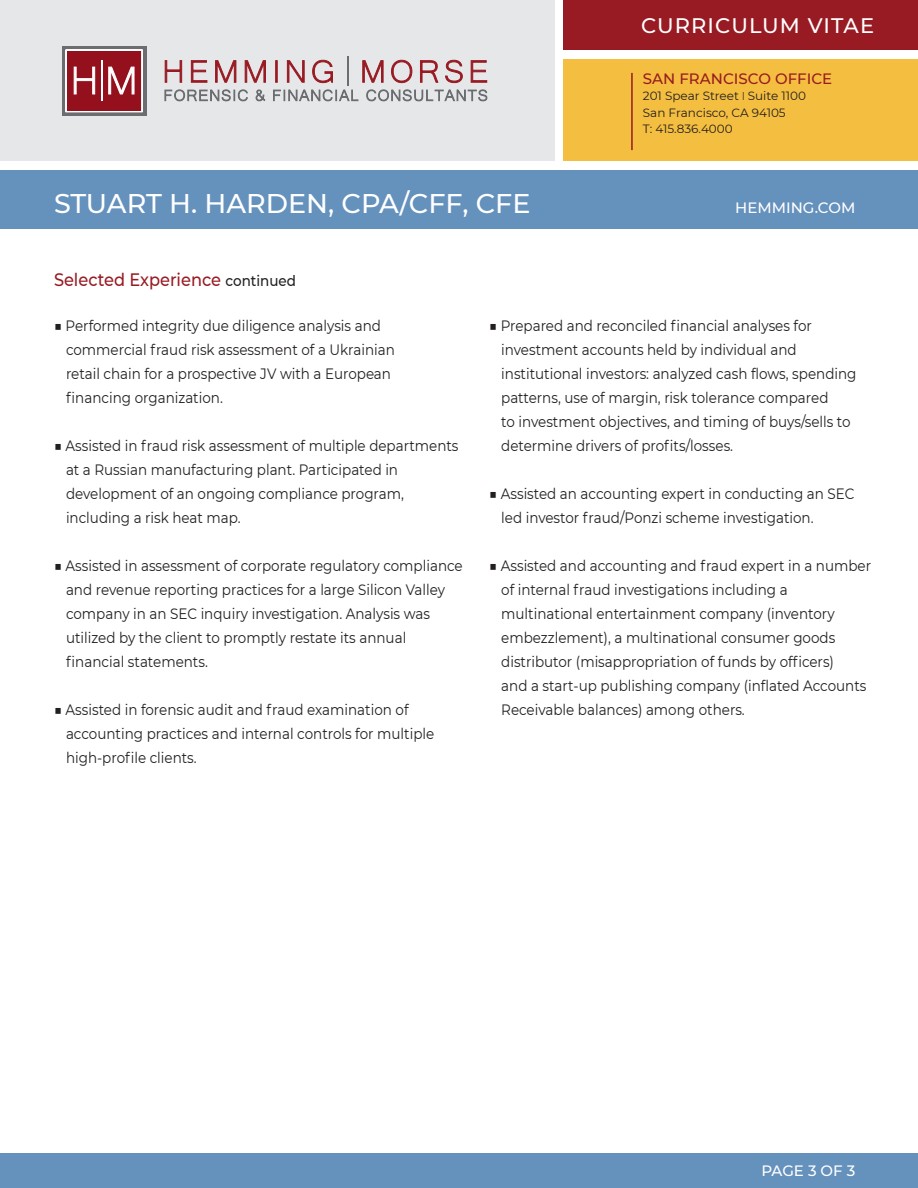
<style>
.page{position:relative;width:918px;height:1188px;background:#fff}
.page>*{position:absolute;margin:0;border:0;box-sizing:border-box;transform-origin:0 0}
.t1{font:500 27px "Montserrat";color:#fff}
.t2{font:500 21px "Montserrat";letter-spacing:.05em;color:#fff}
.t3{font:500 18px "Montserrat";color:#981b23;scale:.9 1}
.t4{font:15px/24px "Montserrat";color:#231f20;scale:.9 1}
.t5{font:500 15px "Montserrat";color:#fff}
.t6{font:500 15px "Montserrat";color:#981b23}
.t7{font:12px "Montserrat";color:#231f20}
.s1{font-size:15px;color:#231f20}
.s2{font-family:"Proxima Nova";font-weight:300}
.s3{font-weight:500}
</style>
<div class="page">
<div style="left:0;top:1153px;width:918px;height:35px;background:#6591bd"></div>
<div style="left:564px;top:0;width:354px;height:49px;background:#981b23"></div>
<div style="left:0;top:0;width:554px;height:160px;background:#e6e7e9"></div>
<div style="left:564px;top:59px;width:354px;height:101px;background:#f4be40"></div>
<svg style="left:165px;top:89px;width:83px;height:12px"></svg>
<svg style="left:256px;top:90px;width:9px;height:11px"></svg>
<svg style="left:273px;top:89px;width:85px;height:12px"></svg>
<svg style="left:366px;top:89px;width:121px;height:12px"></svg>
<svg style="left:164px;top:60px;width:18px;height:23px"></svg>
<svg style="left:191px;top:60px;width:17px;height:23px"></svg>
<svg style="left:215px;top:60px;width:22px;height:23px"></svg>
<svg style="left:244px;top:60px;width:22px;height:23px"></svg>
<div style="left:275px;top:60px;width:3px;height:23px;background:#981b23;border:1px solid #981b23"></div>
<svg style="left:287px;top:60px;width:18px;height:23px"></svg>
<svg style="left:312px;top:60px;width:21px;height:23px"></svg>
<hr style="left:347px;top:56px;width:1px;height:30px;background:#6c6d71">
<svg style="left:362px;top:60px;width:22px;height:23px"></svg>
<svg style="left:391px;top:60px;width:22px;height:23px"></svg>
<svg style="left:420px;top:60px;width:19px;height:23px"></svg>
<svg style="left:445px;top:59px;width:18px;height:24px"></svg>
<svg style="left:470px;top:60px;width:17px;height:23px"></svg>
<div style="left:62px;top:46px;width:85px;height:70px;background:#6c6d70"></div>
<svg style="left:65px;top:49px;width:78px;height:64px;background:#ac4650"></svg>
<hr style="left:631px;top:73px;width:2px;height:77px;background:#981b23">
<div style="left:0;top:170px;width:918px;height:59px;background:#6591bd"></div>
<p class="t2" style="left:641px;top:11px;width:234px">CURRICULUM VITAE</p>
<p class="t1" style="left:54px;top:185px;width:478px">STUART H. HARDEN, CPA/CFF, CFE</p>
<p class="t3" style="left:54px;top:267px;width:270px">Selected Experience <span class="s1">continued</span></p>
<p class="t6" style="left:643px;top:68px;width:191px">SAN FRANCISCO OFFICE</p>
<p class="t7" style="left:643px;top:88px;width:165px">201 Spear Street <span class="s2">ӏ</span> Suite 1100</p>
<p class="t7" style="left:643px;top:104px;width:144px">San Francisco, CA 94105</p>
<p class="t7" style="left:643px;top:121px;width:91px">T: 415.836.4000</p>
<p class="t5" style="left:735px;top:197px;width:122px">HEMMING.COM</p>
<p class="t4" style="left:66px;top:313px;width:367px;text-indent:-12px"><span class="s3">■</span> Performed integrity due diligence analysis and commercial fraud risk assessment of a Ukrainian retail chain for a prospective JV with a European financing organization.</p>
<p class="t4" style="left:66px;top:433px;width:438px;text-indent:-12px"><span class="s3">■</span> Assisted in fraud risk assessment of multiple departments at a Russian manufacturing plant. Participated in development of an ongoing compliance program, including a risk heat map.</p>
<p class="t4" style="left:66px;top:553px;width:442px;text-indent:-12px"><span class="s3">■</span> Assisted in assessment of corporate regulatory compliance and revenue reporting practices for a large Silicon Valley company in an SEC inquiry investigation. Analysis was utilized by the client to promptly restate its annual financial statements.</p>
<p class="t4" style="left:66px;top:697px;width:411px;text-indent:-12px"><span class="s3">■</span> Assisted in forensic audit and fraud examination of accounting practices and internal controls for multiple high-profile clients.</p>
<p class="t4" style="left:501px;top:313px;width:396px;text-indent:-12px"><span class="s3">■</span> Prepared and reconciled financial analyses for investment accounts held by individual and institutional investors: analyzed cash flows, spending patterns, use of margin, risk tolerance compared<br>to investment objectives, and timing of buys/sells to determine drivers of profits/losses.</p>
<p class="t4" style="left:501px;top:481px;width:394px;text-indent:-12px"><span class="s3">■</span> Assisted an accounting expert in conducting an SEC led investor fraud/Ponzi scheme investigation.</p>
<p class="t4" style="left:501px;top:553px;width:413px;text-indent:-12px"><span class="s3">■</span> Assisted and accounting and fraud expert in a number of internal fraud investigations including a multinational entertainment company (inventory embezzlement), a multinational consumer goods distributor (misappropriation of funds by officers)<br>and a start-up publishing company (inflated Accounts Receivable balances) among others.</p>
<p class="t5" style="left:761px;top:1160px;width:96px">PAGE 3 OF 3</p>
</div>
